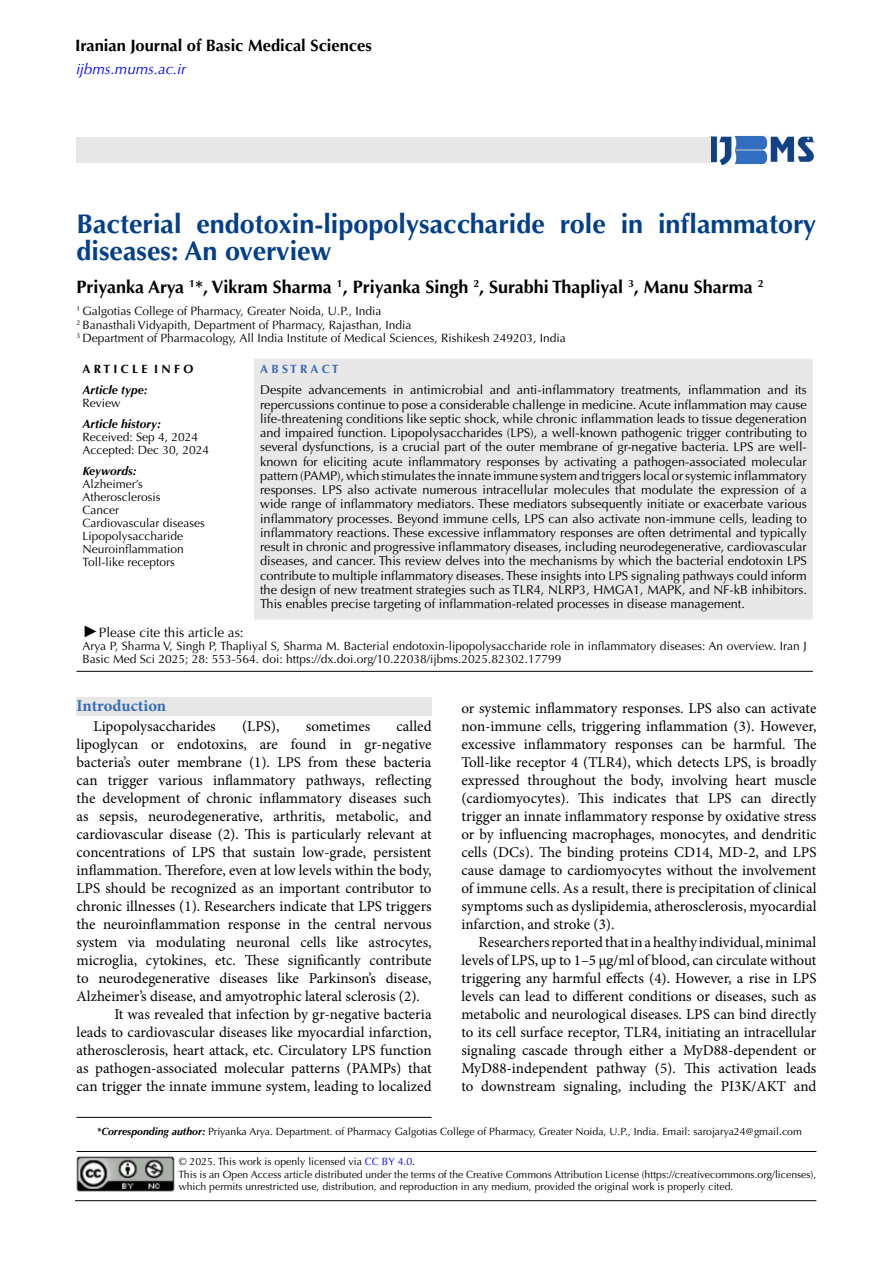
<style>
.page{position:relative;width:893px;height:1263px;background:#fff}
.page>*{position:absolute;margin:0;border:0;box-sizing:border-box;transform-origin:0 0}
.t1{font:700 27px/27px "Optima LT Std";color:#023e8a}
.t2{font:700 18px "Optima LT Std";color:#000}
.t3{font:700 16.5px "Optima LT Std";color:#000}
.t4{font:700 16.5px "Minion Pro";letter-spacing:-.005em;color:#396cb5}
.t5{font:15px/18px "Minion Pro";color:#000;text-align:justify}
.t6{font:italic 15px "Optima LT Std";color:#00f}
.t7{font:13.5px "Optima LT Std";color:#000}
.t8{font:12.75px/14.2px "Optima LT Std";color:#000;text-align:justify}
.t9{font:12px/13px "Optima LT Std";color:#000}
.t10{font:italic 700 12px "Optima LT Std";color:#000}
.t11{font:700 12px "Optima LT Std";color:#000}
.t12{font:700 12px "Optima LT Std";color:#396cb5}
.t13{font:10.5px/12.6px "Optima LT Std";color:#000}
.s1{font-family:"Times New Roman";font-style:italic;font-size:16.5px}
.s2{font-weight:700;font-style:italic}
.s3{color:#00f}
</style>
<div class="page">
<hr style="left:77px;top:1151px;width:739px;height:1px;background:#000">
<div style="left:254px;top:359px;width:559px;height:261px;background:#e8e8e8"></div>
<hr style="left:77px;top:671px;width:158px;height:1px;background:#000">
<svg style="left:235px;top:671px;width:19px;height:1px"></svg>
<hr style="left:254px;top:671px;width:559px;height:1px;background:#000">
<div style="left:77px;top:697px;width:355px;height:19px;background:#e7e7e7"></div>
<img style="left:710px;top:135px;width:106px;height:31px">
<div style="left:77px;top:137px;width:634px;height:26px;background:#e7e7e7"></div>
<img style="left:77px;top:1156px;width:98px;height:36px">
<hr style="left:75px;top:1200px;width:741px;height:1px;background:#000">
<hr style="left:76px;top:1117px;width:355px;height:1px;background:#000">
<p class="t3" style="left:75px;top:36px;width:298px">Iranian Journal of Basic Medical Sciences</p>
<p class="t6" style="left:77px;top:61px;width:111px">ijbms.mums.ac.ir</p>
<h1 class="t1" style="left:77px;top:211px;width:741px">Bacterial endotoxin-lipopolysaccharide role in inflammatory diseases: An overview</h1>
<p class="t2" style="left:77px;top:276px;width:689px">Priyanka Arya <sup>1</sup>*, Vikram Sharma <sup>1</sup>, Priyanka Singh <sup>2</sup>, Surabhi Thapliyal <sup>3</sup>, Manu Sharma <sup>2</sup></p>
<p class="t9" style="left:77px;top:305px;width:491px;line-height:13.5px"><sup>1</sup> Galgotias College of Pharmacy, Greater Noida, U.P., India<br><sup>2</sup> Banasthali Vidyapith, Department of Pharmacy, Rajasthan, India<br><sup>3</sup> Department of Pharmacology, All India Institute of Medical Sciences, Rishikesh 249203, India</p>
<p class="t11" style="left:83px;top:362px;width:112px">A R T I C L E I N F O</p>
<p class="t12" style="left:260px;top:362px;width:80px">A B S T R A C T</p>
<p class="t10" style="left:83px;top:383px;width:67px">Article type:</p>
<p class="t9" style="left:83px;top:396px;width:40px">Review</p>
<p class="t8" style="left:260px;top:383px;width:548px">Despite advancements in antimicrobial and anti-inflammatory treatments, inflammation and its repercussions continue to pose a considerable challenge in medicine. Acute inflammation may cause life-threatening conditions like septic shock, while chronic inflammation leads to tissue degeneration and impaired function. Lipopolysaccharides (LPS), a well-known pathogenic trigger contributing to several dysfunctions, is a crucial part of the outer membrane of gr-negative bacteria. LPS are well&shy;known for eliciting acute inflammatory responses by activating a pathogen-associated molecular pattern (PAMP), which stimulates the innate immune system and triggers local or systemic inflammatory responses. LPS also activate numerous intracellular molecules that modulate the expression of a wide range of inflammatory mediators. These mediators subsequently initiate or exacerbate various inflammatory processes. Beyond immune cells, LPS can also activate non-immune cells, leading to inflammatory reactions. These excessive inflammatory responses are often detrimental and typically result in chronic and progressive inflammatory diseases, including neurodegenerative, cardiovascular diseases, and cancer. This review delves into the mechanisms by which the bacterial endotoxin LPS contribute to multiple inflammatory diseases. These insights into LPS signaling pathways could inform the design of new treatment strategies such as TLR4, NLRP3, HMGA1, MAPK, and NF-kB inhibitors.<br>This enables precise targeting of inflammation-related processes in disease management.</p>
<p class="t10" style="left:83px;top:416px;width:80px">Article history:</p>
<p class="t9" style="left:83px;top:430px;width:128px">Received: Sep 4, 2024<br>Accepted: Dec 30, 2024</p>
<p class="t10" style="left:83px;top:463px;width:56px">Keywords:</p>
<p class="t9" style="left:83px;top:477px;width:124px">Alzheimer’s<br>Atherosclerosis<br>Cancer<br>Cardiovascular diseases<br>Lipopolysaccharide<br>Neuroinflammation<br>Toll-like receptors</p>
<p class="t7" style="left:83px;top:625px;width:163px"><span class="s1">►</span>Please cite this article as:</p>
<p class="t9" style="left:83px;top:640px;width:726px">Arya P, Sharma V, Singh P, Thapliyal S, Sharma M. Bacterial endotoxin-lipopolysaccharide role in inflammatory diseases: An overview. Iran J<br>Basic Med Sci 2025; 28: 553-564. doi: https://dx.doi.org/10.22038/ijbms.2025.82302.17799</p>
<p class="t4" style="left:77px;top:694px;width:91px">Introduction</p>
<p class="t5" style="left:461px;top:699px;width:357px">or systemic inflammatory responses. LPS also can activate non-immune cells, triggering inflammation (3). However, excessive inflammatory responses can be harmful. The Toll-like receptor 4 (TLR4), which detects LPS, is broadly expressed throughout the body, involving heart muscle (cardiomyocytes). This indicates that LPS can directly trigger an innate inflammatory response by oxidative stress or by influencing macrophages, monocytes, and dendritic cells (DCs). The binding proteins CD14, MD-2, and LPS cause damage to cardiomyocytes without the involvement of immune cells. As a result, there is precipitation of clinical symptoms such as dyslipidemia, atherosclerosis, myocardial infarction, and stroke (3).</p>
<p class="t5" style="left:461px;top:933px;width:357px;text-indent:17px">Researchers reported that in a healthy individual, minimal levels of LPS, up to 1–5 μg/ml of blood, can circulate without triggering any harmful effects (4). However, a rise in LPS levels can lead to different conditions or diseases, such as metabolic and neurological diseases. LPS can bind directly to its cell surface receptor, TLR4, initiating an intracellular signaling cascade through either a MyD88-dependent or MyD88-independent pathway (5). This activation leads to downstream signaling, including the PI3K/AKT and</p>
<p class="t5" style="left:94px;top:717px;width:124px">Lipopolysaccharides</p>
<p class="t5" style="left:242px;top:717px;width:39px">(LPS),</p>
<p class="t5" style="left:306px;top:717px;width:66px">sometimes</p>
<p class="t5" style="left:396px;top:717px;width:37px">called</p>
<p class="t5" style="left:77px;top:735px;width:357px">lipoglycan or endotoxins, are found in gr-negative</p>
<p class="t5" style="left:77px;top:753px;width:357px">bacteria’s outer membrane (1). LPS from these bacteria</p>
<p class="t5" style="left:77px;top:771px;width:357px">can trigger various inflammatory pathways, reflecting</p>
<p class="t5" style="left:77px;top:789px;width:357px">the development of chronic inflammatory diseases such</p>
<p class="t5" style="left:77px;top:807px;width:357px">as sepsis, neurodegenerative, arthritis, metabolic, and</p>
<p class="t5" style="left:77px;top:825px;width:357px">cardiovascular disease (2). This is particularly relevant at</p>
<p class="t5" style="left:77px;top:843px;width:357px">concentrations of LPS that sustain low-grade, persistent</p>
<p class="t5" style="left:77px;top:861px;width:357px">inflammation. Therefore, even at low levels within the body,</p>
<p class="t5" style="left:77px;top:879px;width:357px">LPS should be recognized as an important contributor to</p>
<p class="t5" style="left:77px;top:897px;width:357px">chronic illnesses (1). Researchers indicate that LPS triggers</p>
<p class="t5" style="left:77px;top:915px;width:357px">the neuroinflammation response in the central nervous</p>
<p class="t5" style="left:77px;top:933px;width:357px">system via modulating neuronal cells like astrocytes,</p>
<p class="t5" style="left:77px;top:951px;width:357px">microglia, cytokines, etc. These significantly contribute</p>
<p class="t5" style="left:77px;top:969px;width:357px">to neurodegenerative diseases like Parkinson’s disease,</p>
<p class="t5" style="left:77px;top:987px;width:345px">Alzheimer’s disease, and amyotrophic lateral sclerosis (2).</p>
<p class="t5" style="left:114px;top:1005px;width:319px">It was revealed that infection by gr-negative bacteria</p>
<p class="t5" style="left:77px;top:1023px;width:357px">leads to cardiovascular diseases like myocardial infarction,</p>
<p class="t5" style="left:77px;top:1041px;width:357px">atherosclerosis, heart attack, etc. Circulatory LPS function</p>
<p class="t5" style="left:77px;top:1059px;width:357px">as pathogen-associated molecular patterns (PAMPs) that</p>
<p class="t5" style="left:77px;top:1077px;width:357px">can trigger the innate immune system, leading to localized</p>
<p class="t13" style="left:97px;top:1125px;width:706px"><span class="s2">*Corresponding author:</span> Priyanka Arya. Department. of Pharmacy Galgotias College of Pharmacy, Greater Noida, U.P., India. Email: sarojarya24@gmail.com</p>
<p class="t13" style="left:179px;top:1155px;width:639px">© 2025. This work is openly licensed via <span class="s3">CC BY 4.0</span>.<br>This is an Open Access article distributed under the terms of the Creative Commons Attribution License (https://creativecommons.org/licenses), which permits unrestricted use, distribution, and reproduction in any medium, provided the original work is properly cited.</p>
</div>
